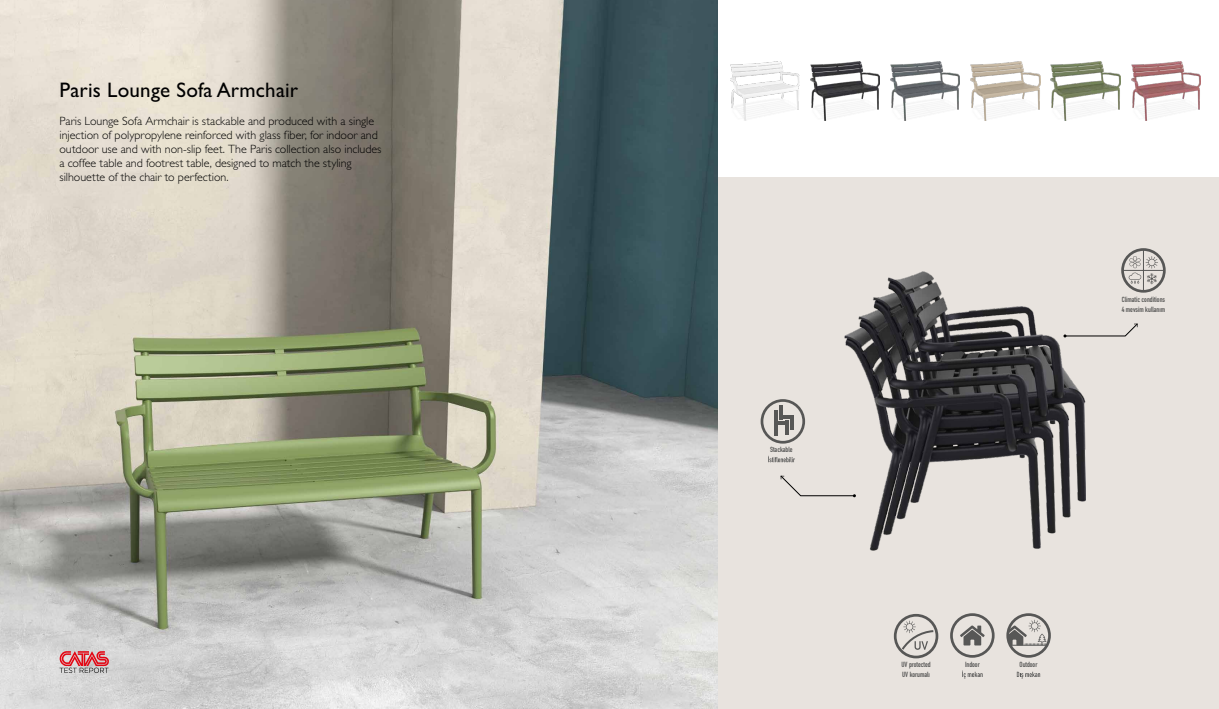
<style>
.page{position:relative;width:1219px;height:709px;background:#fff}
.page>*{position:absolute;margin:0;border:0;box-sizing:border-box;transform-origin:0 0}
.t1{font:21px "Gill Sans";letter-spacing:.01em;color:#000}
.t2{font:300 12px/14px "Gill Sans";color:#000}
.t3{font:7.4px/10.2px "DIN Engschrift";color:#575756}
</style>
<div class="page">
<div style="left:717px;top:177px;width:502px;height:532px;background:#e8e3de"></div>
<img style="left:730px;top:62px;width:70px;height:59px">
<img style="left:811px;top:62px;width:69px;height:59px">
<img style="left:891px;top:62px;width:69px;height:59px">
<img style="left:971px;top:62px;width:69px;height:59px">
<img style="left:1051px;top:62px;width:69px;height:59px">
<img style="left:1131px;top:62px;width:69px;height:59px">
<img style="left:845px;top:272px;width:241px;height:279px">
<img style="left:0;top:0;width:717px;height:709px">
<svg style="left:60px;top:651px;width:49px;height:22px"></svg>
<svg style="left:1063px;top:323px;width:75px;height:14px"></svg>
<svg style="left:780px;top:475px;width:76px;height:22px"></svg>
<div style="left:761px;top:399px;width:44px;height:44px;border:3px solid #575756;border-radius:50%"></div>
<hr style="left:774px;top:410px;width:4px;height:25px;background:#575756">
<hr style="left:785px;top:420px;width:4px;height:15px;background:#575756">
<hr style="left:774px;top:420px;width:15px;height:4px;background:#575756">
<hr style="left:779px;top:405px;width:4px;height:14px;background:#575756">
<hr style="left:790px;top:415px;width:4px;height:15px;background:#575756">
<hr style="left:779px;top:415px;width:15px;height:4px;background:#575756">
<svg style="left:768px;top:456px;width:27px;height:6px"></svg>
<svg style="left:962px;top:670px;width:21px;height:8px"></svg>
<div style="left:950px;top:613px;width:45px;height:44px;border:3px solid #575756;border-radius:50%"></div>
<svg style="left:960px;top:625px;width:25px;height:20px"></svg>
<svg style="left:1017px;top:671px;width:23px;height:7px"></svg>
<div style="left:1006px;top:613px;width:45px;height:44px;border:3px solid #575756;border-radius:50%"></div>
<hr style="left:1009px;top:644px;width:38px;height:1px;background:#575756">
<svg style="left:1008px;top:619px;width:38px;height:26px"></svg>
<div style="left:894px;top:614px;width:44px;height:44px;border:3px solid #575756;border-radius:50%"></div>
<svg style="left:900px;top:620px;width:35px;height:32px"></svg>
<div style="left:1121px;top:248px;width:45px;height:45px;border:3px solid #575756;border-radius:50%"></div>
<hr style="left:1143px;top:249px;width:1px;height:42px;background:#575756">
<hr style="left:1122px;top:270px;width:42px;height:1px;background:#575756">
<svg style="left:1129px;top:256px;width:29px;height:28px"></svg>
<h1 class="t1" style="left:60px;top:77px;width:240px">Paris Lounge Sofa Armchair</h1>
<p class="t2" style="left:60px;top:114px;width:323px">Paris Lounge Sofa Armchair is stackable and produced with a single injection of polypropylene reinforced with glass fiber, for indoor and outdoor use and with non-slip feet. The Paris collection also includes a coffee table and footrest table, designed to match the styling silhouette of the chair to perfection.</p>
<p class="t3" style="left:770px;top:444px;width:24px">Stackable</p>
<p class="t3" style="left:1122px;top:294px;width:45px">Climatic conditions<br>4 mevsim kullanım</p>
<p class="t3" style="left:901px;top:659px;width:31px">UV protected</p>
<p class="t3" style="left:902px;top:669px;width:29px">UV korumalı</p>
<p class="t3" style="left:965px;top:659px;width:16px">Indoor</p>
<p class="t3" style="left:1019px;top:659px;width:19px">Outdoor</p>
</div>
